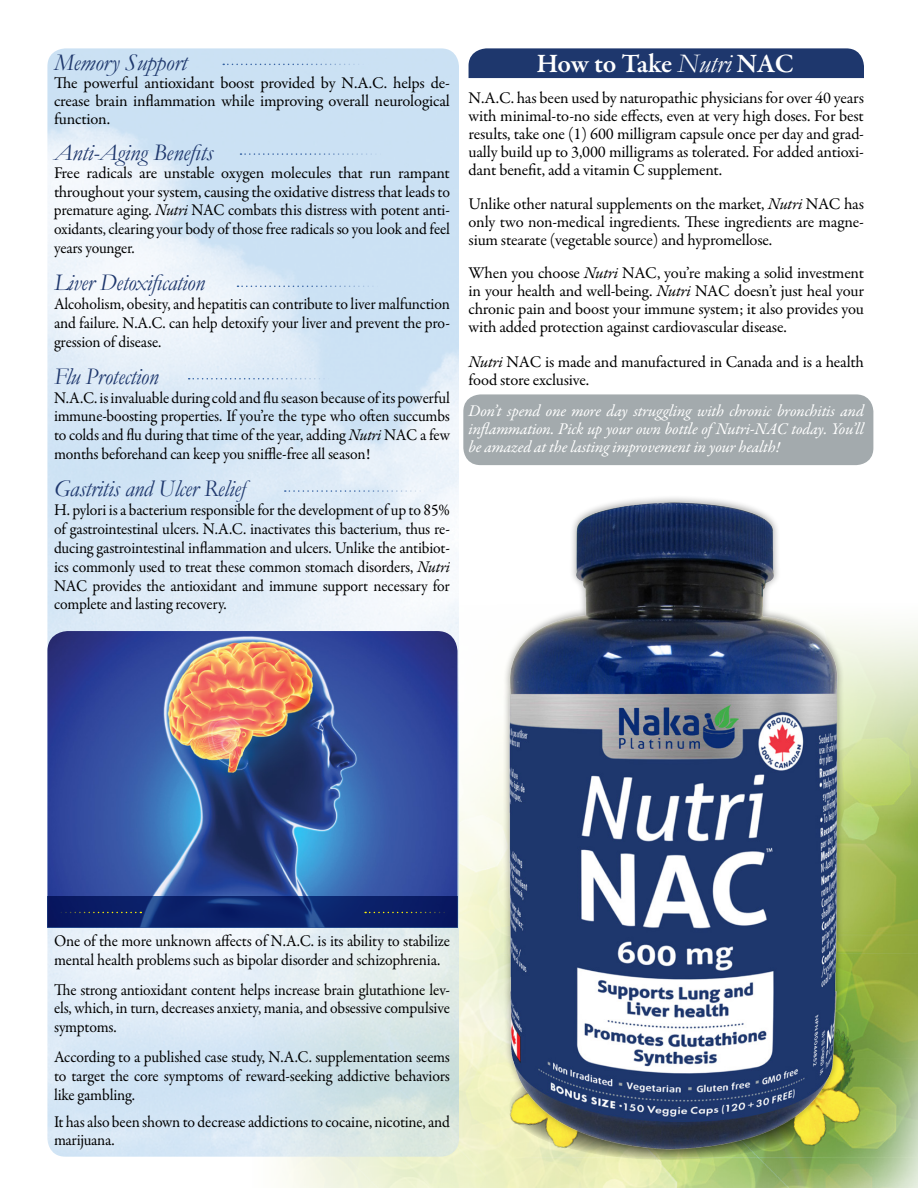
<style>
.page{position:relative;width:918px;height:1188px;background:#fff}
.page>*{position:absolute;margin:0;border:0;box-sizing:border-box;transform-origin:0 0}
.t1{font:600 27px "Garamond Premr Pro";letter-spacing:-.015em;color:#fff}
.t2{font:italic 24px "Garamond";letter-spacing:-.01em;color:#1e376d;scale:.95 1}
.t3{font:italic 24px "Garamond";letter-spacing:-.01em;color:#1e376d}
.t4{font:16.5px/18.9px "Garamond Premr Pro";letter-spacing:-.01em;color:#000;text-align:justify;scale:.95 1}
.t5{font:16.5px/18px "Garamond Premr Pro";letter-spacing:-.01em;color:#000;text-align:justify}
.t6{font:italic 16.5px/18px "Garamond Premr Pro";letter-spacing:-.01em;color:#fff;text-align:justify}
.s1{font-style:italic}
.s2{font-family:"Garamond";font-weight:400;font-style:italic}
</style>
<div class="page">
<img style="left:283px;top:625px;width:635px;height:563px">
<img style="left:47px;top:48px;width:412px;height:1109px">
<div style="left:469px;top:48px;width:395px;height:30px;background:#1e376d"></div>
<div style="left:463px;top:394px;width:410px;height:71px;background:#a3aaad;border-radius:17px"></div>
<img style="left:47px;top:631px;width:411px;height:265px">
<svg style="left:47px;top:896px;width:411px;height:31px;background:#0c226b"></svg>
<svg style="left:223px;top:64px;width:146px;height:1px"></svg>
<svg style="left:241px;top:153px;width:145px;height:2px"></svg>
<svg style="left:238px;top:286px;width:145px;height:1px"></svg>
<svg style="left:189px;top:378px;width:145px;height:2px"></svg>
<svg style="left:365px;top:912px;width:87px;height:1px"></svg>
<svg style="left:55px;top:912px;width:86px;height:1px"></svg>
<svg style="left:285px;top:490px;width:146px;height:2px"></svg>
<img style="left:668px;top:957px;width:245px;height:231px">
<img style="left:420px;top:959px;width:245px;height:229px">
<img style="left:483px;top:497px;width:377px;height:669px">
<h2 class="t3" style="left:54px;top:48px;width:135px">Memory Support</h2>
<p class="t5" style="left:54px;top:74px;width:398px">The powerful antioxidant boost provided by N.A.C. helps de&shy;crease brain inflammation while improving overall neurological function.</p>
<h2 class="t3" style="left:54px;top:138px;width:161px">Anti-Aging Benefits</h2>
<p class="t5" style="left:54px;top:163px;width:398px;line-height:18.9px">Free radicals are unstable oxygen molecules that run rampant throughout your system, causing the oxidative distress that leads to premature aging. <span class="s1">Nutri</span> NAC combats this distress with potent anti&shy;oxidants, clearing your body of those free radicals so you look and feel years younger.</p>
<h2 class="t2" style="left:54px;top:268px;width:160px">Liver Detoxification</h2>
<p class="t4" style="left:54px;top:295px;width:418px">Alcoholism, obesity, and hepatitis can contribute to liver malfunction and failure. N.A.C. can help detoxify your liver and prevent the pro&shy;gression of disease.</p>
<h2 class="t2" style="left:54px;top:362px;width:112px">Flu Protection</h2>
<p class="t4" style="left:54px;top:388px;width:418px">N.A.C. is invaluable during cold and flu season because of its powerful immune-boosting properties. If you’re the type who often succumbs to colds and flu during that time of the year, adding <span class="s1">Nutri</span> NAC a few months beforehand can keep you sniffle-free all season!</p>
<h2 class="t2" style="left:54px;top:474px;width:203px">Gastritis and Ulcer Relief</h2>
<p class="t4" style="left:54px;top:501px;width:418px">H. pylori is a bacterium responsible for the development of up to 85% of gastrointestinal ulcers. N.A.C. inactivates this bacterium, thus re&shy;ducing gastrointestinal inflammation and ulcers. Unlike the antibiot&shy;ics commonly used to treat these common stomach disorders, <span class="s1">Nutri </span>NAC provides the antioxidant and immune support necessary for complete and lasting recovery.</p>
<h1 class="t1" style="left:536px;top:47px;width:259px">How to Take <span class="s2">Nutri</span> NAC</h1>
<p class="t5" style="left:469px;top:89px;width:397px">N.A.C. has been used by naturopathic physicians for over 40 years with minimal-to-no side effects, even at very high doses. For best results, take one (1) 600 milligram capsule once per day and grad&shy;ually build up to 3,000 milligrams as tolerated. For added antioxi&shy;dant benefit, add a vitamin C supplement.</p>
<p class="t5" style="left:469px;top:196px;width:397px">Unlike other natural supplements on the market, <span class="s1">Nutri</span> NAC has only two non-medical ingredients. These ingredients are magne&shy;sium stearate (vegetable source) and hypromellose.</p>
<p class="t5" style="left:469px;top:265px;width:397px">When you choose <span class="s1">Nutri</span> NAC, you’re making a solid investment in your health and well-being. <span class="s1">Nutri</span> NAC doesn’t just heal your chronic pain and boost your immune system; it also provides you with added protection against cardiovascular disease.</p>
<p class="t5" style="left:469px;top:353px;width:397px"><span class="s1">Nutri</span> NAC is made and manufactured in Canada and is a health food store exclusive.</p>
<p class="t6" style="left:469px;top:403px;width:397px">Don’t spend one more day struggling with chronic bronchitis and inflammation. Pick up your own bottle of Nutri-NAC today. You’ll be amazed at the lasting improvement in your health!</p>
<p class="t4" style="left:54px;top:932px;width:418px">One of the more unknown affects of N.A.C. is its ability to stabilize mental health problems such as bipolar disorder and schizophrenia.</p>
<p class="t4" style="left:54px;top:980px;width:418px">The strong antioxidant content helps increase brain glutathione lev&shy;els, which, in turn, decreases anxiety, mania, and obsessive compulsive symptoms.</p>
<p class="t4" style="left:54px;top:1048px;width:418px">According to a published case study, N.A.C. supplementation seems to target the core symptoms of reward-seeking addictive behaviors like gambling.</p>
<p class="t4" style="left:54px;top:1112px;width:418px">It has also been shown to decrease addictions to cocaine, nicotine, and marijuana.</p>
</div>
